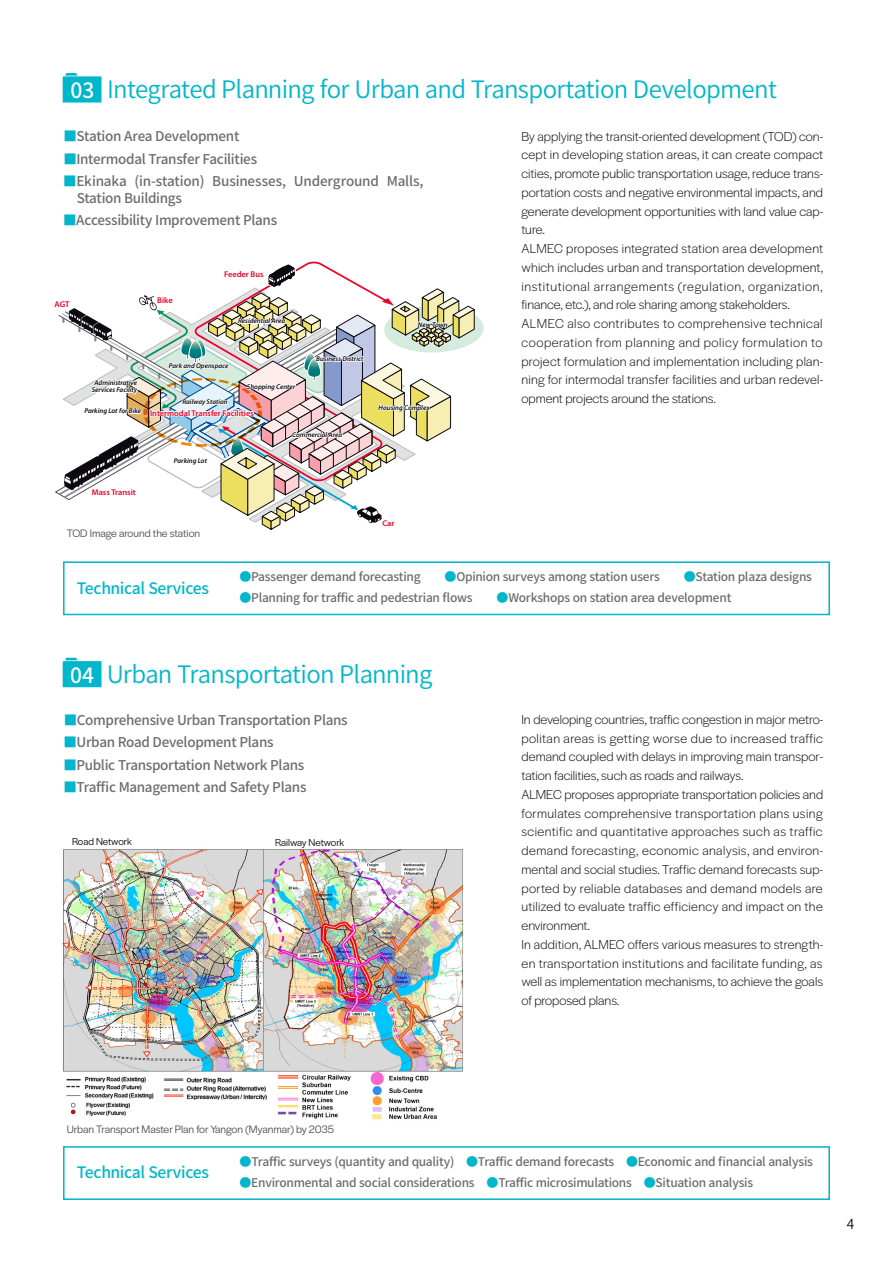
<style>
.page{position:relative;width:893px;height:1263px;background:#fff}
.page>*{position:absolute;margin:0;border:0;box-sizing:border-box;transform-origin:0 0}
.t1{font:600 24px "Noto Sans CJ Kjp";letter-spacing:-.03em;color:#00b6cb}
.t2{font:500 21px "Noto Sans CJ Kjp";color:#fff}
.t3{font:500 15.75px "Noto Sans CJ Kjp";letter-spacing:-.025em;color:#00b6cb}
.t4{font:300 13.5px/18.8px "Halyard Display";letter-spacing:.01em;color:#0c0910}
.t5{font:500 13.5px/16.5px "Noto Sans CJ Kjp";letter-spacing:-.02em;color:#6c6d6f}
.t6{font:13.5px "Koz Go Pr 6 N";color:#0c0910}
.t7{font:500 12px "Noto Sans CJ Kjp";letter-spacing:-.025em;color:#6c6d6f}
.t8{font:11.25px "Halyard Display";color:#4f5053}
.t9{font:10.5px "Halyard Display";letter-spacing:-.005em;color:#0c0910}
.t10{font:600 8.4px "Myriad Pro";color:#ee0027}
.t11{font:italic 600 6.9px/7.6px "Myriad Pro";color:#0c0910;text-align:center}
.s1{color:#00b6cb}
</style>
<div class="page">
<svg style="left:63px;top:73px;width:38px;height:30px"></svg>
<div style="left:63px;top:561px;width:767px;height:54px;border:2px solid #00b6cb"></div>
<svg style="left:55px;top:262px;width:429px;height:268px"></svg>
<svg style="left:63px;top:658px;width:38px;height:29px"></svg>
<div style="left:63px;top:1146px;width:767px;height:54px;border:2px solid #00b6cb"></div>
<img style="left:63px;top:849px;width:400px;height:271px">
<h1 class="t1" style="left:107px;top:76px;width:671px">Integrated Planning for Urban and Transportation Development</h1>
<p class="t5" style="left:64px;top:128px;width:177px"><span class="s1">■</span>Station Area Development</p>
<p class="t5" style="left:63px;top:151px;width:195px"><span class="s1">■</span>Intermodal Transfer Facilities</p>
<p class="t5" style="left:77px;top:173px;width:348px;text-indent:-14px"><span class="s1">■</span>Ekinaka (in-station) Businesses, Underground Malls,<br>Station Buildings</p>
<p class="t5" style="left:63px;top:212px;width:216px"><span class="s1">■</span>Accessibility Improvement Plans</p>
<h2 class="t2" style="left:71px;top:79px;width:25px">03</h2>
<p class="t4" style="left:521px;top:126px;width:303px">By applying the transit-oriented development (TOD) con&shy;cept in developing station areas, it can create compact cities, promote public transportation usage, reduce trans&shy;portation costs and negative environmental impacts, and generate development opportunities with land value cap&shy;ture.<br>ALMEC proposes integrated station area development which includes urban and transportation development, institutional arrangements (regulation, organization, finance, etc.), and role sharing among stakeholders.<br>ALMEC also contributes to comprehensive technical cooperation from planning and policy formulation to project formulation and implementation including plan&shy;ning for intermodal transfer facilities and urban redevel&shy;opment projects around the stations.</p>
<p class="t10" style="left:224px;top:268px;width:41px">Feeder Bus</p>
<p class="t10" style="left:157px;top:295px;width:17px">Bike</p>
<p class="t10" style="left:55px;top:299px;width:17px">AGT</p>
<p class="t11" style="left:238px;top:317px;width:49px">Residential Area</p>
<p class="t11" style="left:418px;top:320px;width:31px">New Town</p>
<p class="t11" style="left:316px;top:355px;width:49px">Business District</p>
<p class="t11" style="left:169px;top:361px;width:61px">Park and Openspace</p>
<p class="t11" style="left:92px;top:378px;width:47px">Administrative<br>Services Facility</p>
<p class="t11" style="left:247px;top:382px;width:50px">Shopping Center</p>
<p class="t11" style="left:182px;top:398px;width:47px">Railway Station</p>
<p class="t10" style="left:150px;top:408px;width:105px">Intermodal Transfer Facilities</p>
<p class="t11" style="left:379px;top:403px;width:53px">Housing Complex</p>
<p class="t11" style="left:84px;top:407px;width:58px">Parking Lot for Bike</p>
<p class="t10" style="left:92px;top:487px;width:46px">Mass Transit</p>
<p class="t11" style="left:174px;top:457px;width:35px">Parking Lot</p>
<p class="t8" style="left:67px;top:525px;width:135px">TOD Image around the station</p>
<p class="t3" style="left:77px;top:579px;width:134px">Technical Services</p>
<p class="t11" style="left:292px;top:431px;width:52px">Commercial Area</p>
<p class="t10" style="left:382px;top:518px;width:14px">Car</p>
<p class="t7" style="left:240px;top:570px;width:574px"><span class="s1">●</span>Passenger demand forecasting　　<span class="s1">●</span>Opinion surveys among station users　　<span class="s1">●</span>Station plaza designs</p>
<p class="t7" style="left:240px;top:591px;width:493px"><span class="s1">●</span>Planning for traffic and pedestrian flows　　<span class="s1">●</span>Workshops on station area development</p>
<h1 class="t1" style="left:107px;top:661px;width:327px">Urban Transportation Planning</h1>
<p class="t5" style="left:64px;top:712px;width:286px"><span class="s1">■</span>Comprehensive Urban Transportation Plans</p>
<p class="t5" style="left:64px;top:734px;width:212px"><span class="s1">■</span>Urban Road Development Plans</p>
<p class="t5" style="left:63px;top:757px;width:242px"><span class="s1">■</span>Public Transportation Network Plans</p>
<p class="t5" style="left:63px;top:779px;width:245px"><span class="s1">■</span>Traffic Management and Safety Plans</p>
<h2 class="t2" style="left:70px;top:663px;width:25px">04</h2>
<p class="t9" style="left:72px;top:834px;width:61px">Road Network</p>
<p class="t9" style="left:275px;top:835px;width:71px">Railway Network</p>
<p class="t4" style="left:521px;top:709px;width:303px">In developing countries, traffic congestion in major metro&shy;politan areas is getting worse due to increased traffic demand coupled with delays in improving main transpor&shy;tation facilities, such as roads and railways.<br>ALMEC proposes appropriate transportation policies and formulates comprehensive transportation plans using scientific and quantitative approaches such as traffic demand forecasting, economic analysis, and environ&shy;mental and social studies. Traffic demand forecasts sup&shy;ported by reliable databases and demand models are utilized to evaluate traffic efficiency and impact on the environment.<br>In addition, ALMEC offers various measures to strength&shy;en transportation institutions and facilitate funding, as well as implementation mechanisms, to achieve the goals of proposed plans.</p>
<p class="t8" style="left:67px;top:1121px;width:269px">Urban Transport Master Plan for Yangon (Myanmar) by 2035</p>
<p class="t3" style="left:77px;top:1163px;width:134px">Technical Services</p>
<p class="t7" style="left:240px;top:1155px;width:575px"><span class="s1">●</span>Traffic surveys (quantity and quality)　<span class="s1">●</span>Traffic demand forecasts　<span class="s1">●</span>Economic and financial analysis</p>
<p class="t7" style="left:240px;top:1176px;width:515px"><span class="s1">●</span>Environmental and social considerations　<span class="s1">●</span>Traffic microsimulations　<span class="s1">●</span>Situation analysis</p>
<p class="t6" style="left:847px;top:1217px;width:9px">4</p>
</div>
